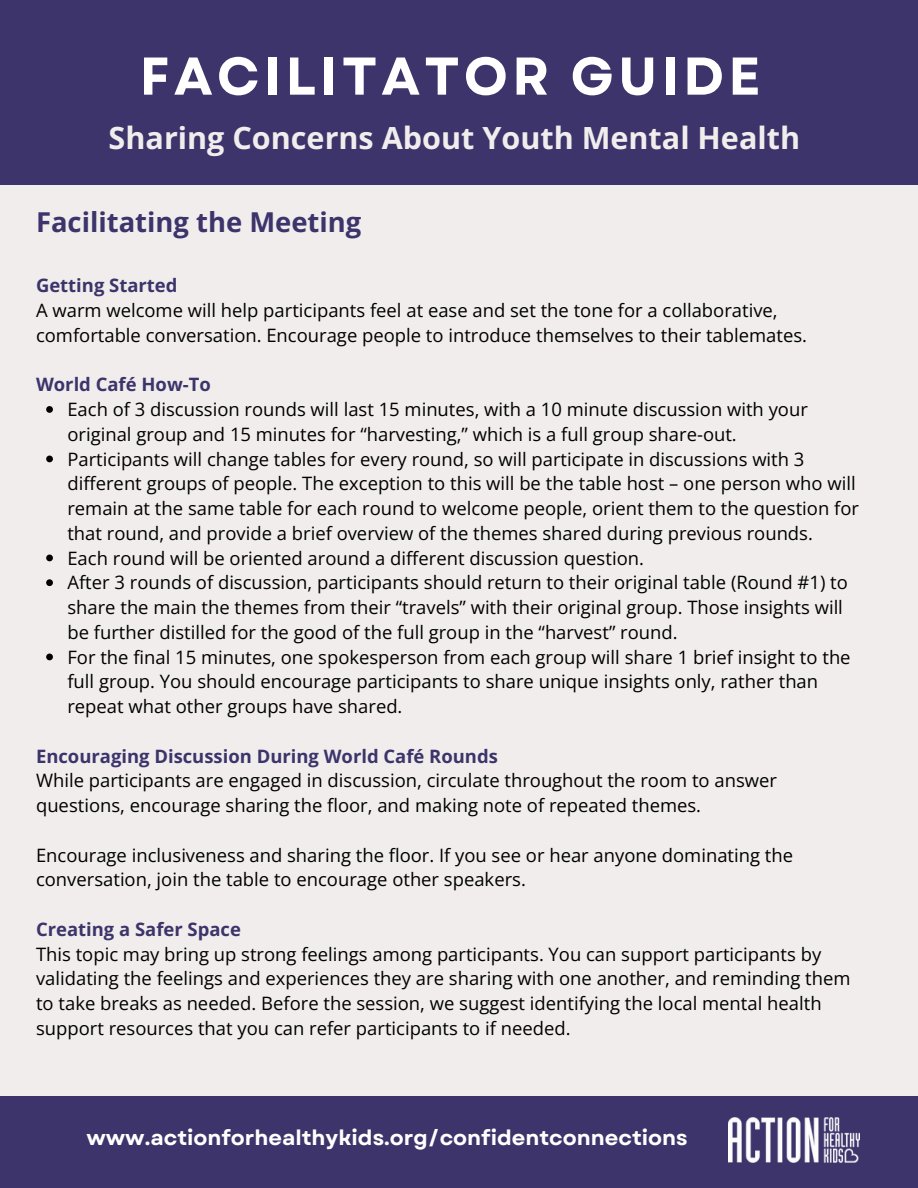
<style>
.page{position:relative;width:918px;height:1188px;background:#f1edec}
.page>*{position:absolute;margin:0;border:0;box-sizing:border-box;transform-origin:0 0}
.t1{font:700 53.1px "Garet";letter-spacing:.08em;color:#fff}
.t2{font:700 30.6px "Open Sans";color:#f1edec}
.t3{font:700 27.45px "Open Sans";color:#3c346a}
.t4{font:700 21px "Garet";color:#fff}
.t5{font:18.45px/24.8px "Open Sans";color:#000}
.t6{font:700 18.45px "Open Sans";color:#3c346a}
</style>
<div class="page">
<div style="left:0;top:1096px;width:918px;height:92px;background:#3c346a"></div>
<img style="left:729px;top:1117px;width:130px;height:45px">
<svg style="left:46px;top:406px;width:7px;height:7px"></svg>
<svg style="left:46px;top:456px;width:7px;height:6px"></svg>
<svg style="left:46px;top:555px;width:7px;height:6px"></svg>
<svg style="left:46px;top:579px;width:7px;height:7px"></svg>
<svg style="left:46px;top:654px;width:7px;height:6px"></svg>
<div style="left:0;top:0;width:918px;height:185px;background:#3c346a"></div>
<p class="t1" style="left:140px;top:38px;width:622px">FACILITATOR GUIDE</p>
<h4 class="t2" style="left:109px;top:116px;width:693px">Sharing Concerns About Youth Mental Health</h4>
<h2 class="t3" style="left:36px;top:202px;width:327px">Facilitating the Meeting</h2>
<h3 class="t6" style="left:36px;top:273px;width:143px">Getting Started</h3>
<p class="t5" style="left:36px;top:298px;width:772px">A warm welcome will help participants feel at ease and set the tone for a collaborative, comfortable conversation. Encourage people to introduce themselves to their tablemates.</p>
<p class="t6" style="left:36px;top:372px;width:176px">World Café How-To</p>
<h5 class="t5" style="left:67px;top:397px;width:742px">Each of 3 discussion rounds will last 15 minutes, with a 10 minute discussion with your original group and 15 minutes for “harvesting,” which is a full group share-out.</h5>
<p class="t5" style="left:67px;top:446px;width:793px">Participants will change tables for every round, so will participate in discussions with 3 different groups of people. The exception to this will be the table host – one person who will remain at the same table for each round to welcome people, orient them to the question for that round, and provide a brief overview of the themes shared during previous rounds.</p>
<p class="t5" style="left:67px;top:545px;width:578px">Each round will be oriented around a different discussion question.</p>
<p class="t5" style="left:67px;top:570px;width:782px">After 3 rounds of discussion, participants should return to their original table (Round #1) to share the main the themes from their “travels” with their original group. Those insights will be further distilled for the good of the full group in the “harvest” round.</p>
<p class="t5" style="left:67px;top:644px;width:785px">For the final 15 minutes, one spokesperson from each group will share 1 brief insight to the full group. You should encourage participants to share unique insights only, rather than repeat what other groups have shared.</p>
<p class="t6" style="left:36px;top:743px;width:463px">Encouraging Discussion During World Café Rounds</p>
<p class="t5" style="left:36px;top:768px;width:742px">While participants are engaged in discussion, circulate throughout the room to answer questions, encourage sharing the floor, and making note of repeated themes.</p>
<p class="t5" style="left:36px;top:842px;width:759px">Encourage inclusiveness and sharing the floor. If you see or hear anyone dominating the conversation, join the table to encourage other speakers.</p>
<p class="t6" style="left:36px;top:916px;width:206px">Creating a Safer Space</p>
<p class="t5" style="left:36px;top:941px;width:816px">This topic may bring up strong feelings among participants. You can support participants by validating the feelings and experiences they are sharing with one another, and reminding them to take breaks as needed. Before the session, we suggest identifying the local mental health support resources that you can refer participants to if needed.</p>
<p class="t4" style="left:86px;top:1123px;width:603px">www.actionforhealthykids.org/confidentconnections</p>
</div>
